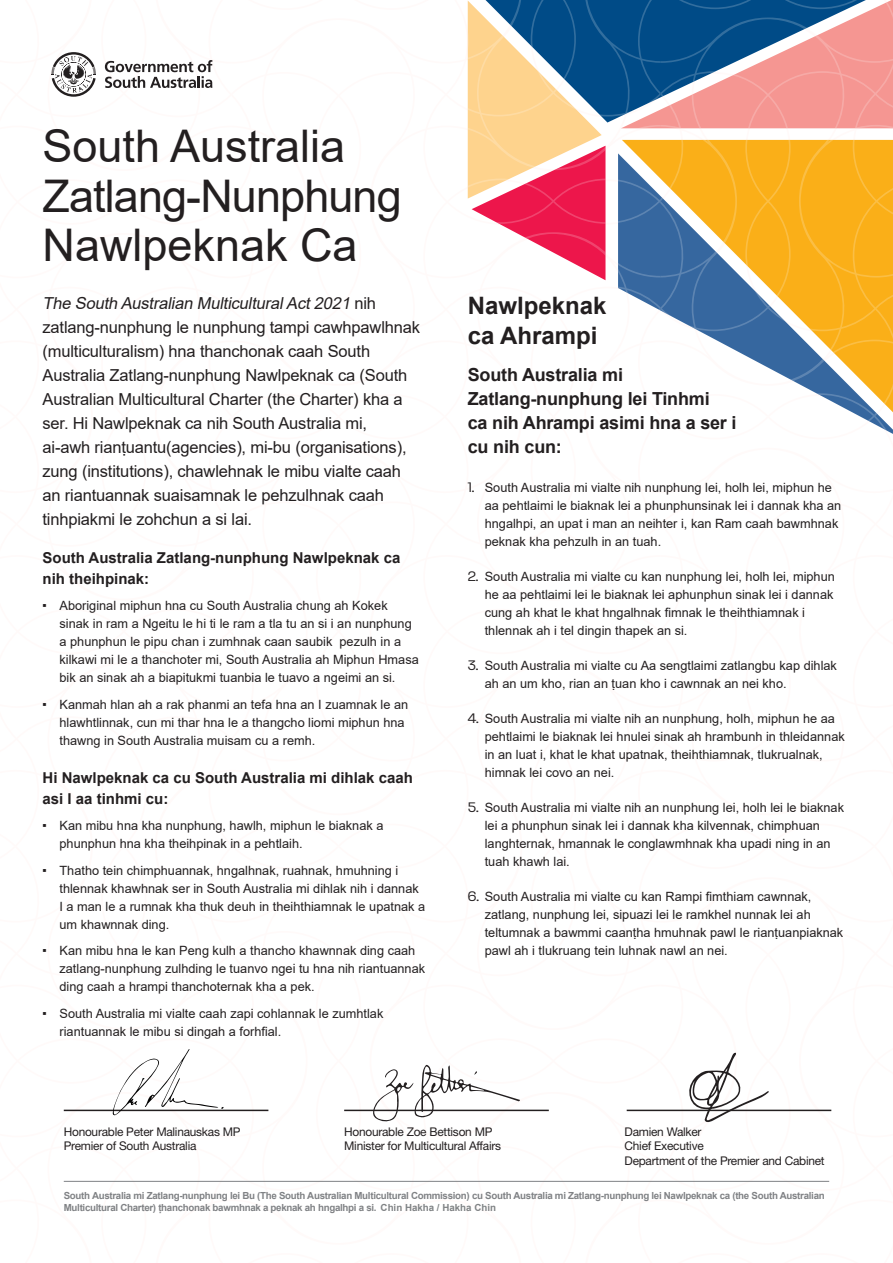
<style>
.page{position:relative;width:893px;height:1263px;background:#fff}
.page>*{position:absolute;margin:0;border:0;box-sizing:border-box;transform-origin:0 0}
.t1{font:45px/49.5px "Arial";letter-spacing:-.02em;color:#231f20}
.t2{font:45px "Arial";color:#231f20}
.Body_Bullets{font:700 24px/30px "Arial";color:#231f20}
.Body_Text{font:700 18px/24px "Arial";letter-spacing:-.01em;color:#231f20}
.Intro_Text{font:16.5px/24px "Arial";letter-spacing:-.01em;color:#231f20}
.Body_Bullets-2{font:700 15px/21px "Arial";color:#231f20}
.Paragraph_Heading{font:700 15px/21px "Arial";color:#231f20}
.t3{font:12.75px/18px "Arial";color:#231f20}
.t4{font:12px/14.4px "Helvetica Neue LT Std";letter-spacing:-.02em;color:#231f20}
.Footnote{font:700 9.75px/12px "Arial";letter-spacing:-.03em;color:#808285}
.s1{font-style:italic}
.s2{font-family:"Akzidenz Grotesk Std"}
.s3{font-family:"Paralucent";font-weight:300;font-size:15px}
.s4{color:#808385}
</style>
<div class="page">
<hr style="left:64px;top:1181px;width:765px;height:1px;background:#808285">
<svg style="left:468px;top:0;width:425px;height:434px"></svg>
<hr style="left:64px;top:1110px;width:204px;height:1px;background:#231f20">
<hr style="left:344px;top:1110px;width:205px;height:1px;background:#231f20">
<hr style="left:627px;top:1110px;width:204px;height:1px;background:#231f20">
<svg style="left:105px;top:60px;width:107px;height:28px"></svg>
<svg style="left:51px;top:52px;width:45px;height:45px"></svg>
<svg style="left:373px;top:1065px;width:147px;height:57px"></svg>
<svg style="left:688px;top:1053px;width:81px;height:69px"></svg>
<svg style="left:113px;top:1049px;width:111px;height:66px"></svg>
<p class="t1" style="left:43px;top:122px;width:361px">South Australia<br>Zatlang-Nunphung</p>
<p class="t2" style="left:43px;top:215px;width:317px">Nawlpeknak Ca</p>
<p class="Intro_Text" style="left:43px;top:291px;width:379px"><span class="s1">The South Australian MulticulturalAct2021</span> n i h zatlang-nunphung le nunphung tampi cawhpawlhnak (multiculturalism) hna thanchonak caah South Australia Zatlang-nunphung Nawlpeknak ca (South Australian Multicultural Charter (the Charter) kha a ser. Hi Nawlpeknak ca nih South Australia mi,</p>
<p class="Intro_Text" style="left:43px;top:435px;width:366px">ai-awh rianṭuantu(agencies), mi-bu (organisations), zung (institutions), chawlehnak le mibu vialte caah an riantuannak suaisamnak le pehzulhnak caah tinhpiakmi le zohchun a si lai.</p>
<p class="Paragraph_Heading" style="left:43px;top:547px;width:359px">South Australia Zatlang-nunphung Nawlpeknak ca nih theihpinak:</p>
<p class="t3" style="left:60px;top:597px;width:361px;text-indent:-17px"><span class="s2">•</span> Aboriginal miphun hna cu South Australia chung ah Kokek sinak in ram a Ngeitu le hi ti le ram a tla tu an si i an nunphung a phunphun le pipu chan i zumhnak caan saubik pezulh in a kilkawi mi le a thanchoter mi, South Australia ah Miphun Hmasa bik an sinak ah a biapitukmi tuanbia le tuavo a ngeimi an si.</p>
<p class="t3" style="left:60px;top:695px;width:350px;text-indent:-17px"><span class="s2">•</span> Kanmah hlan ah a rak phanmi an tefa hna an I zuamnak le an hlawhtlinnak, cun mi thar hna le a thangcho liomi miphun hna thawng in South Australia muisam cu a remh.</p>
<p class="Body_Bullets-2" style="left:43px;top:767px;width:372px">Hi Nawlpeknak ca cu South Australia mi dihlak caah asi I aa tinhmi cu:</p>
<p class="t3" style="left:60px;top:817px;width:325px;text-indent:-17px"><span class="s2">•</span> Kan mibu hna kha nunphung, hawlh, miphun le biaknak a phunphun hna kha theihpinak in a pehtlaih.</p>
<p class="t3" style="left:60px;top:861px;width:367px;text-indent:-17px"><span class="s2">•</span> Thatho tein chimphuannak, hngalhnak, ruahnak, hmuhning i thlennak khawhnak ser in South Australia mi dihlak nih i dannak I a man le a rumnak kha thuk deuh in theihthiamnak le upatnak a um khawnnak ding.</p>
<p class="t3" style="left:60px;top:942px;width:367px;text-indent:-17px"><span class="s2">•</span> Kan mibu hna le kan Peng kulh a thancho khawnnak ding caah zatlang-nunphung zulhding le tuanvo ngei tu hna nih riantuannak ding caah a hrampi thanchoternak kha a pek.</p>
<p class="t3" style="left:60px;top:1004px;width:325px;text-indent:-17px"><span class="s2">•</span> South Australia mi vialte caah zapi cohlannak le zumhtlak riantuannak le mibu si dingah a forhfial.</p>
<p class="Body_Bullets" style="left:468px;top:291px;width:140px">Nawlpeknak ca Ahrampi</p>
<p class="Body_Text" style="left:468px;top:363px;width:270px">South Australia mi<br>Zatlang-nunphung lei Tinhmi<br>ca nih Ahrampi asimi hna a ser i cu nih cun:</p>
<p class="t3" style="left:485px;top:478px;width:358px;text-indent:-17px"><span class="s3">1.</span> South Australia mi vialte nih nunphung lei, holh lei, miphun he aa pehtlaimi le biaknak lei a phunphunsinak lei i dannak kha an hngalhpi, an upat i man an neihter i, kan Ram caah bawmhnak peknak kha pehzulh in an tuah.</p>
<p class="t3" style="left:485px;top:567px;width:352px;text-indent:-17px"><span class="s3">2.</span> South Australia mi vialte cu kan nunphung lei, holh lei, miphun he aa pehtlaimi lei le biaknak lei aphunphun sinak lei i dannak cung ah khat le khat hngalhnak fimnak le theihthiamnak i thlennak ah i tel dingin thapek an si.</p>
<p class="t3" style="left:485px;top:656px;width:354px;text-indent:-17px"><span class="s3">3.</span> South Australia mi vialte cu Aa sengtlaimi zatlangbu kap dihlak ah an um kho, rian an ṭuan kho i cawnnak an nei kho.</p>
<p class="t3" style="left:485px;top:709px;width:361px;text-indent:-17px"><span class="s3">4.</span> South Australia mi vialte nih an nunphung, holh, miphun he aa pehtlaimi le biaknak lei hnulei sinak ah hrambunh in thleidannak in an luat i, khat le khat upatnak, theihthiamnak, tlukrualnak, himnak lei covo an nei.</p>
<p class="t3" style="left:485px;top:798px;width:361px;text-indent:-17px"><span class="s3">5.</span> South Australia mi vialte nih an nunphung lei, holh lei le biaknak lei a phunphun sinak lei i dannak kha kilvennak, chimphuan langhternak, hmannak le conglawmhnak kha upadi ning in an tuah khawh lai.</p>
<p class="t3" style="left:485px;top:887px;width:360px;text-indent:-17px"><span class="s3">6.</span> South Australia mi vialte cu kan Rampi fimthiam cawnnak, zatlang, nunphung lei, sipuazi lei le ramkhel nunnak lei ah teltumnak a bawmmi caanṭha hmuhnak pawl le rianṭuanpiaknak pawl ah i tlukruang tein luhnak nawl an nei.</p>
<p class="t4" style="left:64px;top:1124px;width:178px">Honourable Peter Malinauskas MP</p>
<p class="t4" style="left:64px;top:1139px;width:134px">Premier of South Australia</p>
<p class="t4" style="left:344px;top:1124px;width:150px">Honourable Zoe Bettison MP</p>
<p class="t4" style="left:344px;top:1139px;width:158px">Minister for Multicultural Affairs</p>
<p class="t4" style="left:625px;top:1124px;width:202px">Damien Walker<br>Chief Executive<br>Department of the Premier and Cabinet</p>
<p class="Footnote" style="left:64px;top:1189px;width:762px">South Australia mi Zatlang-nunphung lei Bu (The South Australian Multicultural Commission) cu South Australia mi Zatlang-nunphung lei Nawlpeknak ca (the South Australian<br>Multicultural Charter) ṭhanchonak bawmhnak a peknak ah hngalhpi a si. <span class="s4">Chin Hakha / Hakha Chin</span></p>
</div>
